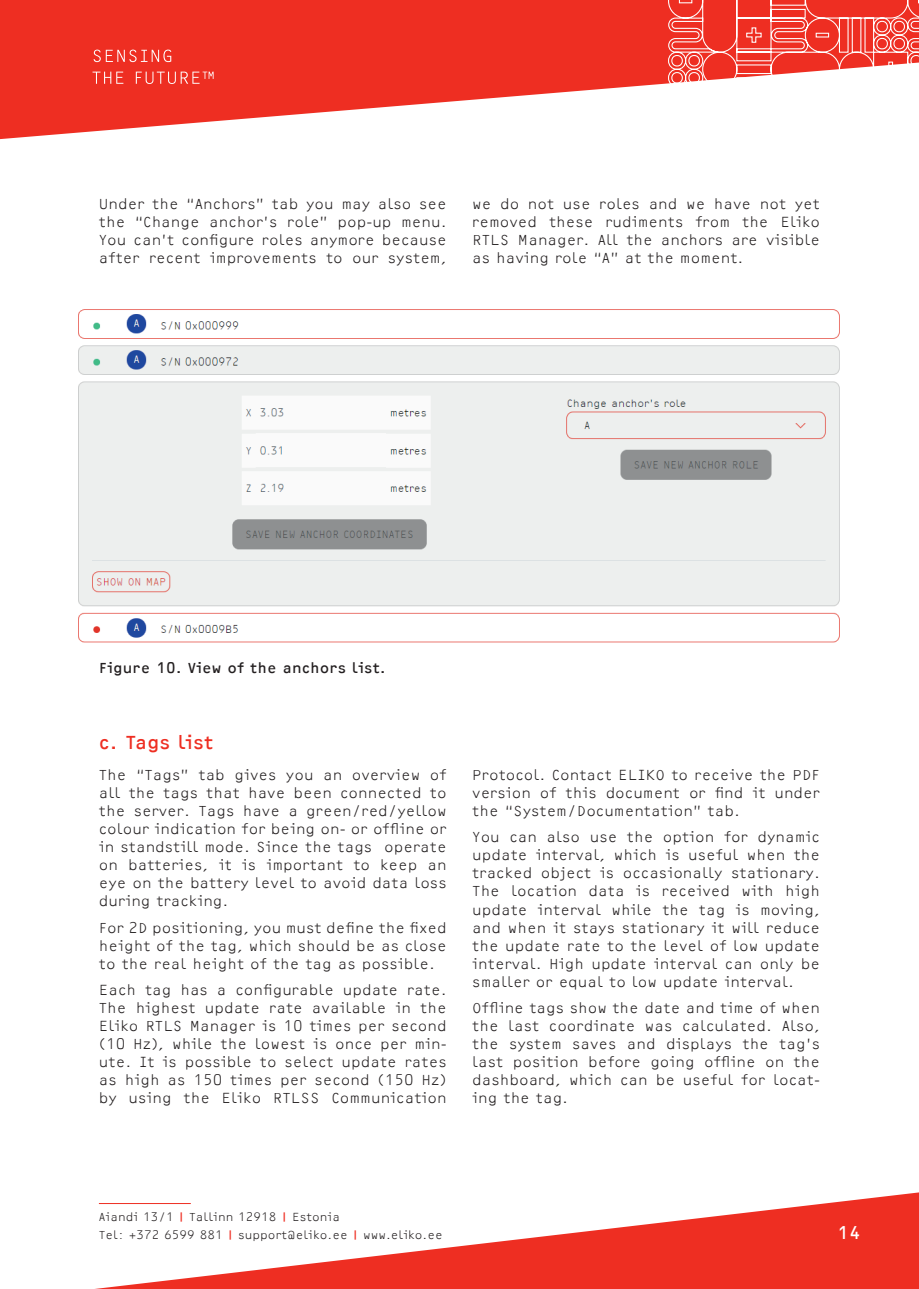
<style>
.page{position:relative;width:919px;height:1289px;background:#fff}
.page>*{position:absolute;margin:0;border:0;box-sizing:border-box;transform-origin:0 0}
.t1{font:19.5px "OCRF";letter-spacing:-.005em;color:#ee2e22}
.t2{font:18px "OCRF";color:#fff}
.t3{font:300 15px/18px "OCRF";color:#231f20;text-align:justify}
.t4{font:15px "OCRF";color:#231f20}
.t5{font:300 12px/18px "OCRF";color:#231f20}
.s1{font-weight:400;color:#ee2e22}
</style>
<div class="page">
<svg style="left:0;top:0;width:667px;height:139px;fill:#ee2e22"></svg>
<svg style="left:98px;top:1192px;width:820px;height:96px"></svg>
<svg style="left:667px;top:0;width:251px;height:84px"></svg>
<svg style="left:94px;top:50px;width:77px;height:12px"></svg>
<svg style="left:92px;top:72px;width:31px;height:12px"></svg>
<svg style="left:136px;top:72px;width:77px;height:12px"></svg>
<hr style="left:99px;top:1203px;width:92px;height:1px;background:#ee2e22">
<img style="left:78px;top:309px;width:762px;height:334px">
<p class="t3" style="left:99px;top:194px;width:349px">Under the “Anchors” tab you may also see the “Change anchor’s role” pop-up menu.<br>You can’t configure roles anymore because after recent improvements to our system,</p>
<p class="t3" style="left:472px;top:194px;width:349px">we do not use roles and we have not yet removed these rudiments from the Eliko RTLS Manager. All the anchors are visible as having role “A” at the moment.</p>
<p class="t4" style="left:99px;top:659px;width:288px">Figure 10. View of the anchors list.</p>
<h1 class="t1" style="left:99px;top:730px;width:116px">c. Tags list</h1>
<p class="t3" style="left:99px;top:765px;width:349px">The “Tags” tab gives you an overview of all the tags that have been connected to the server. Tags have a green/red/yellow colour indication for being on- or offline or in standstill mode. Since the tags operate on batteries, it is important to keep an eye on the battery level to avoid data loss during tracking.</p>
<p class="t3" style="left:99px;top:918px;width:349px">For 2D positioning, you must define the fixed height of the tag, which should be as close to the real height of the tag as possible.</p>
<p class="t3" style="left:99px;top:980px;width:349px">Each tag has a configurable update rate.<br>The highest update rate available in the Eliko RTLS Manager is 10 times per second (10 Hz), while the lowest is once per min&shy;ute. It is possible to select update rates as high as 150 times per second (150 Hz) by using the Eliko RTLSS Communication</p>
<p class="t3" style="left:472px;top:765px;width:349px">Protocol. Contact ELIKO to receive the PDF version of this document or find it under the “System/Documentation” tab.</p>
<p class="t3" style="left:472px;top:828px;width:349px">You can also use the option for dynamic update interval, which is useful when the tracked object is occasionally stationary.<br>The location data is received with high update interval while the tag is moving, and when it stays stationary it will reduce the update rate to the level of low update interval. High update interval can only be smaller or equal to low update interval.</p>
<p class="t3" style="left:472px;top:998px;width:349px">Offline tags show the date and time of when the last coordinate was calculated. Also, the system saves and displays the tag’s last position before going offline on the dashboard, which can be useful for locat&shy;ing the tag.</p>
<p class="t5" style="left:99px;top:1207px;width:345px">Aiandi 13/1 <span class="s1">|</span> Tallinn 12918 <span class="s1">|</span> Estonia<br>Tel: +372 6599 881 <span class="s1">|</span> support@eliko.ee <span class="s1">|</span> www.eliko.ee</p>
<p class="t2" style="left:837px;top:1221px;width:25px">14</p>
</div>
